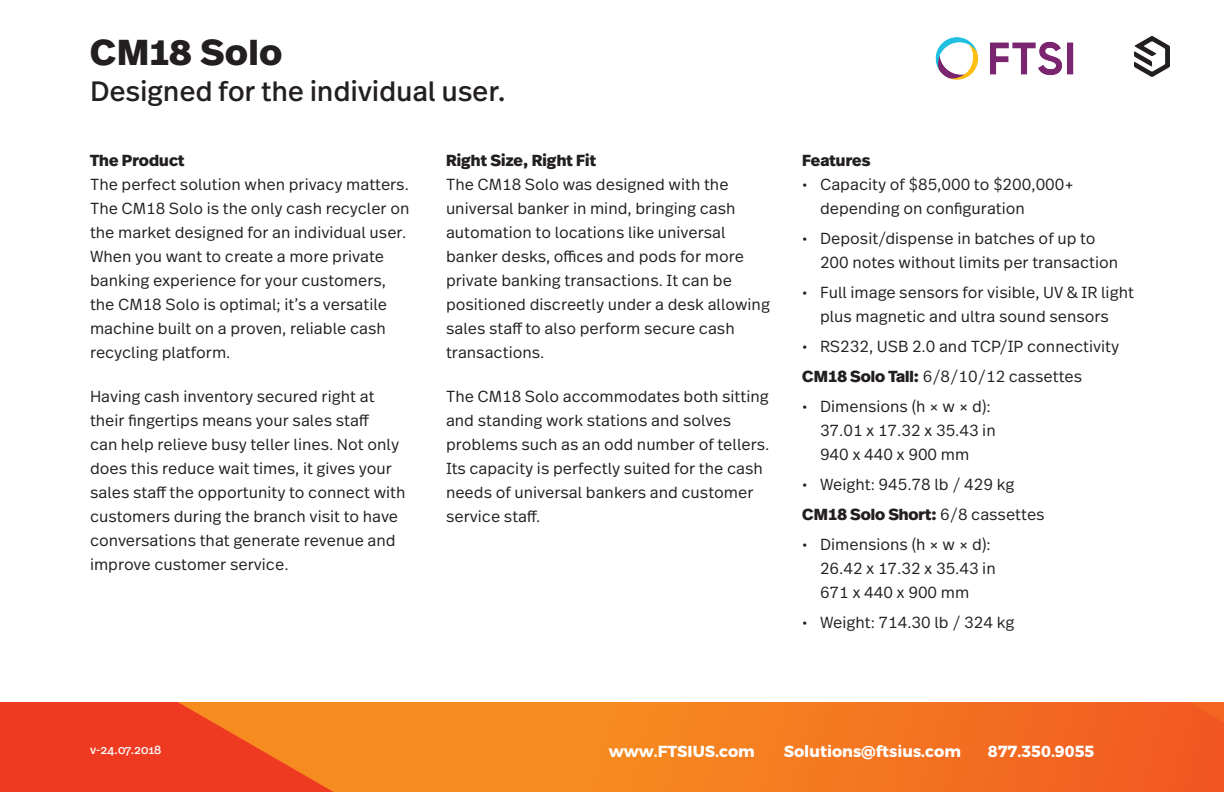
<style>
.page{position:relative;width:1224px;height:792px;background:#fff}
.page>*{position:absolute;margin:0;border:0;box-sizing:border-box;transform-origin:0 0}
.t1{font:800 36px "Real Head Pro";letter-spacing:.025em;color:#231f20}
.t2{font:28px "Real Text Pro";letter-spacing:-.01em;color:#231f20}
.t3{font:300 16px/24px "Real Text Pro";color:#231f20}
.t4{font:800 16px "Real Head Pro";letter-spacing:.01em;color:#231f20}
.t5{font:700 16px "Montserrat";color:#fff}
.t6{font:12px "Real Text Pro";letter-spacing:-.01em;color:#fff}
.s1{font-family:"Real Head Pro";font-weight:800}
.s2{font-family:"Real Text Pro";font-weight:300}
</style>
<div class="page">
<div style="left:0;top:702px;width:1224px;height:90px;background:#ef3a22"></div>
<svg style="left:178px;top:702px;width:1046px;height:90px;background:#f47520"></svg>
<svg style="left:1134px;top:36px;width:36px;height:41px"></svg>
<img style="left:935px;top:37px;width:139px;height:43px">
<h1 class="t1" style="left:90px;top:25px;width:194px">CM18 Solo</h1>
<h2 class="t2" style="left:90px;top:72px;width:417px">Designed for the individual user.</h2>
<p class="t4" style="left:90px;top:148px;width:96px">The Product</p>
<p class="t3" style="left:90px;top:172px;width:321px">The perfect solution when privacy matters.<br>The CM18 Solo is the only cash recycler on the market designed for an individual user.<br>When you want to create a more private banking experience for your customers, the CM18 Solo is optimal; it’s a versatile machine built on a proven, reliable cash recycling platform.</p>
<p class="t3" style="left:90px;top:384px;width:317px">Having cash inventory secured right at their fingertips means your sales staff<br>can help relieve busy teller lines. Not only does this reduce wait times, it gives your sales staff the opportunity to connect with customers during the branch visit to have conversations that generate revenue and improve customer service.</p>
<p class="t4" style="left:446px;top:148px;width:152px">Right Size, Right Fit</p>
<p class="t3" style="left:446px;top:172px;width:326px">The CM18 Solo was designed with the universal banker in mind, bringing cash automation to locations like universal banker desks, offices and pods for more private banking transactions. It can be positioned discreetly under a desk allowing sales staff to also perform secure cash transactions.</p>
<p class="t3" style="left:446px;top:384px;width:325px">The CM18 Solo accommodates both sitting and standing work stations and solves problems such as an odd number of tellers.<br>Its capacity is perfectly suited for the cash needs of universal bankers and customer service staff.</p>
<p class="t4" style="left:802px;top:148px;width:70px">Features</p>
<p class="t3" style="left:820px;top:172px;width:256px;text-indent:-18px">• Capacity of $85,000 to $200,000+ depending on configuration</p>
<p class="t3" style="left:820px;top:226px;width:300px;text-indent:-18px">• Deposit/dispense in batches of up to<br>200 notes without limits per transaction</p>
<p class="t3" style="left:802px;top:280px;width:334px;text-align:center">• Full image sensors for visible, UV &amp; IR light plus magnetic and ultra sound sensors</p>
<p class="t3" style="left:802px;top:331px;width:319px;line-height:30px">• RS232, USB 2.0 and TCP/IP connectivity<br><span class="s1">CM18 Solo Tall:</span> 6/8/10/12 cassettes</p>
<p class="t3" style="left:820px;top:394px;width:177px;text-indent:-18px">• Dimensions (h × w × d):<br>37.01 x 17.32 x 35.43 in<br>940 x 440 x 900 mm</p>
<p class="t3" style="left:802px;top:472px;width:214px">• Weight: 945.78 lb / 429 kg</p>
<p class="t4" style="left:802px;top:502px;width:244px">CM18 Solo Short: <span class="s2">6/8 cassettes</span></p>
<p class="t3" style="left:820px;top:532px;width:177px;text-indent:-18px">• Dimensions (h × w × d):<br>26.42 x 17.32 x 35.43 in<br>671 x 440 x 900 mm</p>
<p class="t3" style="left:802px;top:610px;width:214px">• Weight: 714.30 lb / 324 kg</p>
<p class="t6" style="left:90px;top:741px;width:73px">v-24.07.2018</p>
<p class="t5" style="left:609px;top:738px;width:148px">www.FTSIUS.com</p>
<p class="t5" style="left:784px;top:738px;width:179px">Solutions@ftsius.com</p>
<p class="t5" style="left:988px;top:738px;width:108px">877.350.9055</p>
</div>
